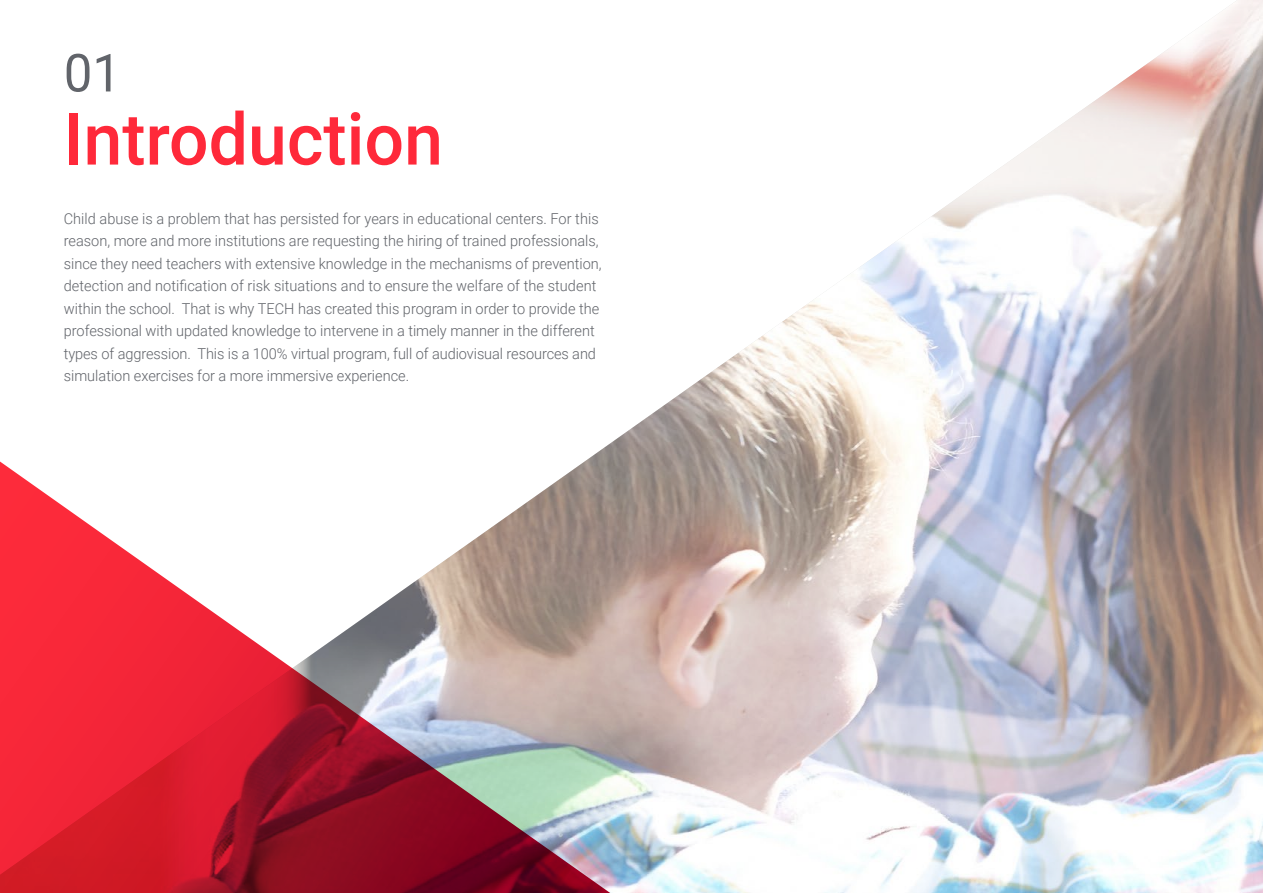
<style>
.page{position:relative;width:1263px;height:893px;background:#fff}
.page>*{position:absolute;margin:0;border:0;box-sizing:border-box;transform-origin:0 0}
.t1{font:500 72px "Roboto";color:#ff293a}
.t2{font:52.5px "Roboto";color:#61646a}
.t3{font:300 15px/22.5px "Roboto";color:#61646a}
</style>
<div class="page">
<img style="left:607px;top:0;width:656px;height:893px">
<svg style="left:0;top:446px;width:640px;height:447px"></svg>
<h2 class="t2" style="left:64px;top:36px;width:59px">01</h2>
<h1 class="t1" style="left:64px;top:89px;width:381px">Introduction</h1>
<p class="t3" style="left:64px;top:207px;width:539px">Child abuse is a problem that has persisted for years in educational centers. For this reason, more and more institutions are requesting the hiring of trained professionals, since they need teachers with extensive knowledge in the mechanisms of prevention, detection and notification of risk situations and to ensure the welfare of the student within the school. That is why TECH has created this program in order to provide the professional with updated knowledge to intervene in a timely manner in the different types of aggression. This is a 100% virtual program, full of audiovisual resources and simulation exercises for a more immersive experience.</p>
</div>
